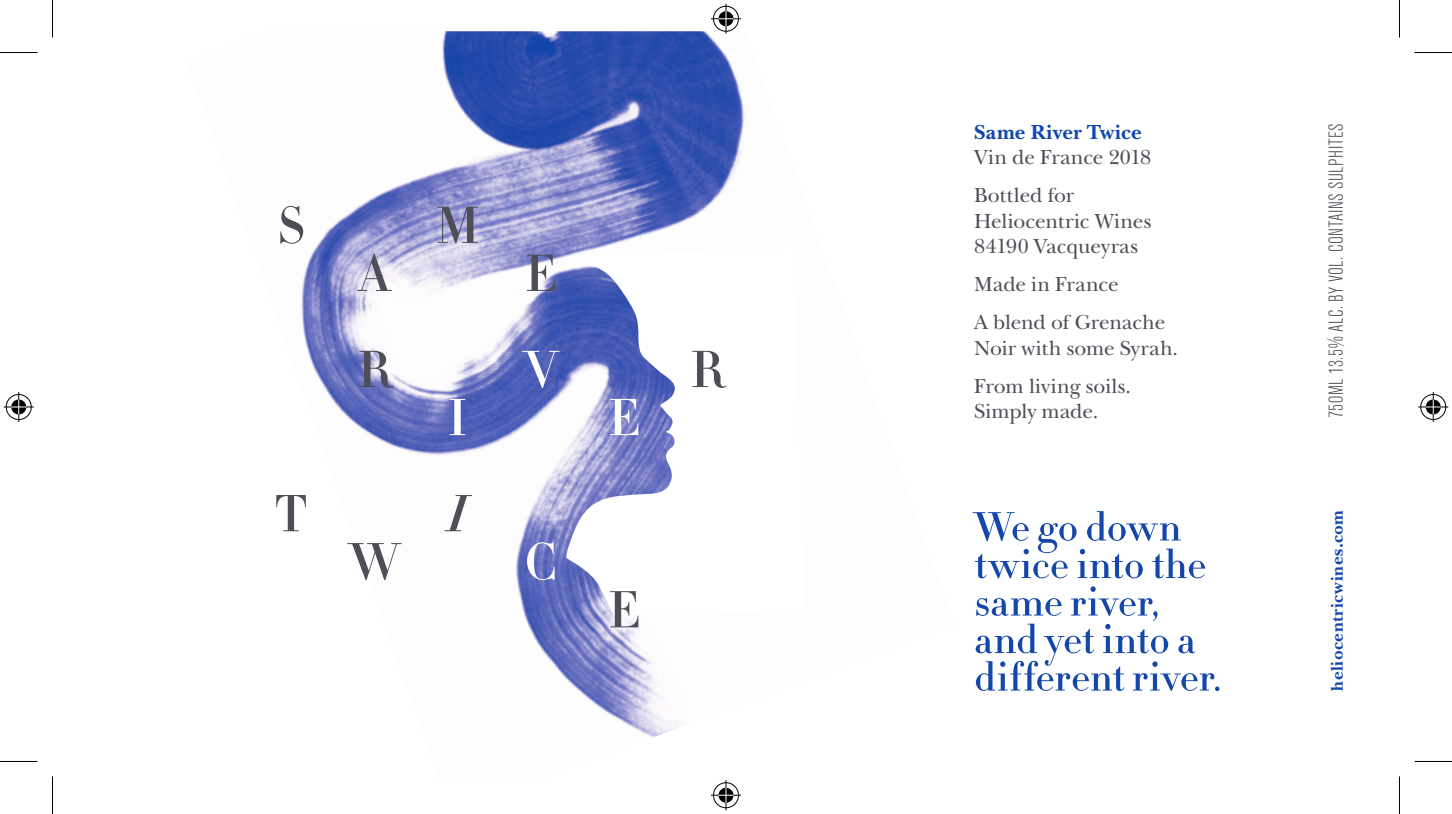
<style>
.page{position:relative;width:1452px;height:814px;background:#fff}
.page>*{position:absolute;margin:0;border:0;box-sizing:border-box;transform-origin:0 0}
.t1{font:21.25px/38px "New Baskerville";letter-spacing:-.005em;color:#4d4e56}
.t2{font:700 21.25px "New Baskerville";letter-spacing:.01em;color:#1447ac}
.t3{font:300 condensed 20px "Akzidenz Grotesk BE";letter-spacing:.025em;color:#4d4e56}
.t4{font:700 17.5px "New Baskerville";letter-spacing:.025em;color:#1447ac}
</style>
<div class="page">
<img style="left:283px;top:31px;width:461px;height:706px">
<svg style="left:564px;top:248px;width:180px;height:368px"></svg>
<svg style="left:975px;top:586px;width:244px;height:105px"></svg>
<svg style="left:972px;top:511px;width:233px;height:67px"></svg>
<svg style="left:610px;top:591px;width:28px;height:36px"></svg>
<svg style="left:280px;top:206px;width:23px;height:38px"></svg>
<svg style="left:357px;top:254px;width:35px;height:37px"></svg>
<svg style="left:437px;top:207px;width:41px;height:37px;background:#8a8aaa"></svg>
<svg style="left:527px;top:255px;width:28px;height:36px"></svg>
<svg style="left:359px;top:351px;width:35px;height:37px"></svg>
<svg style="left:450px;top:399px;width:15px;height:36px"></svg>
<svg style="left:522px;top:351px;width:37px;height:37px"></svg>
<svg style="left:610px;top:399px;width:28px;height:36px"></svg>
<svg style="left:692px;top:351px;width:34px;height:37px"></svg>
<svg style="left:276px;top:495px;width:30px;height:36px"></svg>
<svg style="left:347px;top:543px;width:54px;height:37px"></svg>
<svg style="left:444px;top:495px;width:28px;height:36px"></svg>
<svg style="left:527px;top:542px;width:27px;height:38px"></svg>
<hr style="left:0;top:52px;width:38px;height:1px;background:#000">
<hr style="left:1414px;top:52px;width:37px;height:1px;background:#000">
<hr style="left:0;top:761px;width:38px;height:1px;background:#000">
<hr style="left:1414px;top:761px;width:37px;height:1px;background:#000">
<hr style="left:52px;top:0;width:1px;height:38px;background:#000">
<hr style="left:52px;top:776px;width:1px;height:38px;background:#000">
<hr style="left:1399px;top:0;width:1px;height:38px;background:#000">
<hr style="left:1399px;top:776px;width:1px;height:38px;background:#000">
<div style="left:712px;top:5px;width:28px;height:28px;border:3px solid #fff;border-radius:50%"></div>
<hr style="left:711px;top:17px;width:30px;height:3px;background:#fff">
<hr style="left:724px;top:4px;width:3px;height:30px;background:#fff">
<div style="left:717px;top:10px;width:18px;height:18px;border:3px solid #fff;border-radius:50%"></div>
<div style="left:713px;top:6px;width:26px;height:26px;border:1px solid #000;border-radius:50%"></div>
<hr style="left:711px;top:18px;width:30px;height:1px;background:#000">
<hr style="left:725px;top:4px;width:1px;height:30px;background:#000">
<svg style="left:718px;top:11px;width:15px;height:15px"></svg>
<div style="left:712px;top:781px;width:28px;height:28px;border:3px solid #fff;border-radius:50%"></div>
<hr style="left:711px;top:793px;width:30px;height:3px;background:#fff">
<hr style="left:724px;top:780px;width:3px;height:30px;background:#fff">
<div style="left:717px;top:786px;width:18px;height:18px;border:3px solid #fff;border-radius:50%"></div>
<div style="left:713px;top:782px;width:26px;height:26px;border:1px solid #000;border-radius:50%"></div>
<hr style="left:711px;top:794px;width:30px;height:1px;background:#000">
<hr style="left:725px;top:780px;width:1px;height:30px;background:#000">
<svg style="left:718px;top:787px;width:15px;height:15px"></svg>
<div style="left:5px;top:393px;width:28px;height:28px;border:3px solid #fff;border-radius:50%"></div>
<hr style="left:4px;top:405px;width:30px;height:3px;background:#fff">
<hr style="left:17px;top:392px;width:3px;height:30px;background:#fff">
<div style="left:10px;top:398px;width:18px;height:18px;border:3px solid #fff;border-radius:50%"></div>
<div style="left:6px;top:394px;width:26px;height:26px;border:1px solid #000;border-radius:50%"></div>
<hr style="left:4px;top:406px;width:30px;height:1px;background:#000">
<hr style="left:18px;top:392px;width:1px;height:30px;background:#000">
<svg style="left:11px;top:399px;width:15px;height:15px"></svg>
<div style="left:1419px;top:393px;width:28px;height:28px;border:3px solid #fff;border-radius:50%"></div>
<hr style="left:1418px;top:405px;width:30px;height:3px;background:#fff">
<hr style="left:1431px;top:392px;width:3px;height:30px;background:#fff">
<div style="left:1424px;top:398px;width:18px;height:18px;border:3px solid #fff;border-radius:50%"></div>
<div style="left:1420px;top:394px;width:26px;height:26px;border:1px solid #000;border-radius:50%"></div>
<hr style="left:1418px;top:406px;width:30px;height:1px;background:#000">
<hr style="left:1432px;top:392px;width:1px;height:30px;background:#000">
<svg style="left:1425px;top:399px;width:15px;height:15px"></svg>
<p class="t2" style="left:974px;top:120px;width:169px">Same River Twice</p>
<p class="t1" style="left:974px;top:139px;width:178px">Vin de France 2018<br>Bottled for</p>
<p class="t1" style="left:974px;top:208px;width:179px;line-height:25.5px">Heliocentric Wines<br>84190 Vacqueyras</p>
<p class="t1" style="left:974px;top:265px;width:193px">Made in France<br>A blend of Grenache</p>
<p class="t1" style="left:974px;top:329px;width:205px">Noir with some Syrah.<br>From living soils.</p>
<p class="t1" style="left:974px;top:392px;width:126px">Simply made.</p>
<p class="t3" style="left:1325px;top:418px;width:296px;rotate:-90deg">750ML 13.5% ALC. BY VOL. CONTAINS SULPHITES</p>
<p class="t4" style="left:1326px;top:690px;width:182px;rotate:-90deg">heliocentricwines.com</p>
</div>
